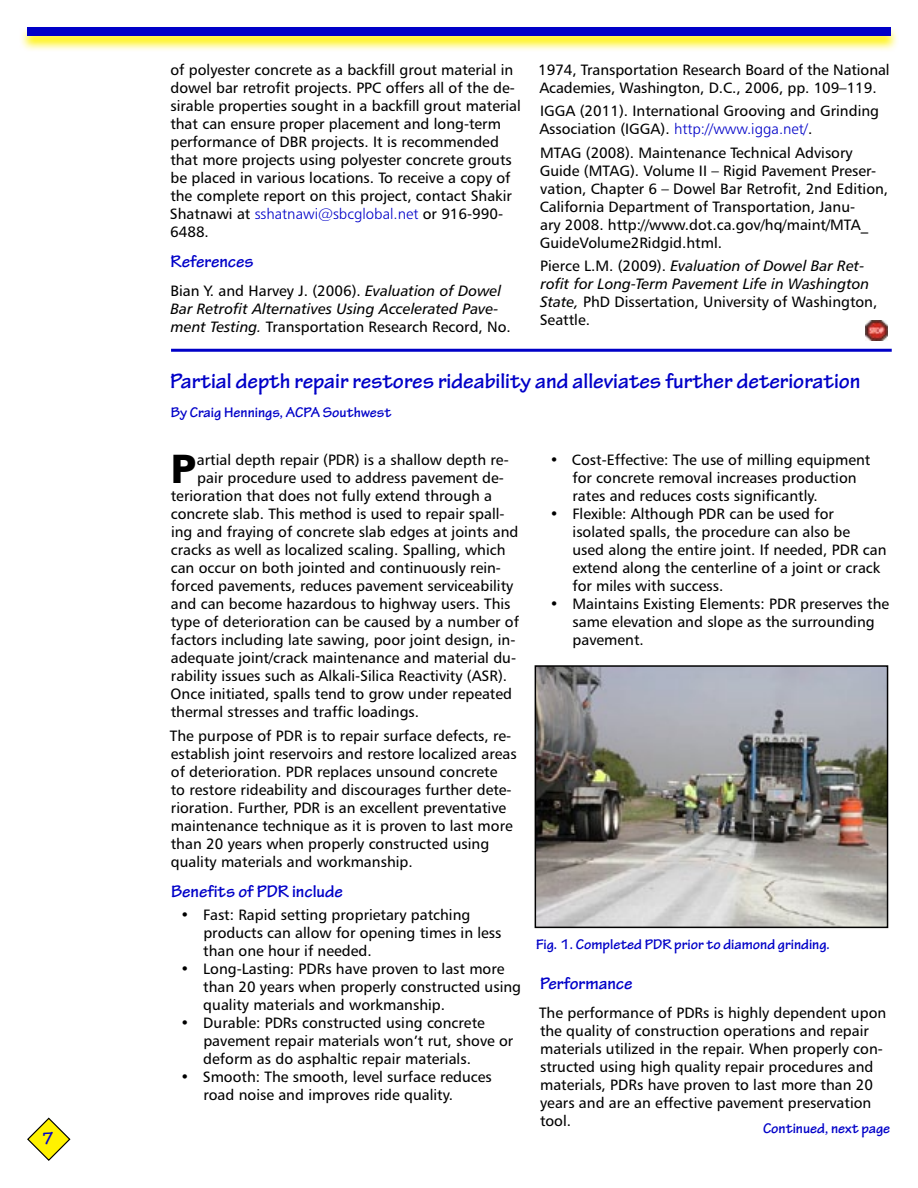
<style>
.page{position:relative;width:918px;height:1188px;background:#fff}
.page>*{position:absolute;margin:0;border:0;box-sizing:border-box;transform-origin:0 0}
.t1{font:700 41.4px "Humanist 521 BT";color:#000}
.t2{font:700 22.5px "Tekton Pro";color:#0000c8}
.t3{font:700 18px "Tekton Pro";color:#0000c8}
.t4{font:15px/18px "Humanist 777 BT Roman B";color:#000}
.t5{font:15px/18px "Humanist 777 BT Italic B";color:#000}
.t6{font:700 15px "Tekton Pro";color:#0000c8}
.t7{font:15px "Humanist 777 BT Light B";color:#0000c8}
.s1{font-family:"Humanist 777 BT Roman B";color:#000}
.s2{font-family:"Humanist 777 BT Italic B"}
.s3{font-family:"Humanist 777 BT Roman B"}
</style>
<div class="page">
<svg style="left:21px;top:29px;width:876px;height:22px;background:#fff88a"></svg>
<div style="left:27px;top:27px;width:864px;height:9px;background:#0000c8"></div>
<svg style="left:27px;top:1117px;width:44px;height:44px"></svg>
<hr style="left:171px;top:349px;width:721px;height:3px;background:#0000c8">
<img style="left:538px;top:668px;width:347px;height:257px">
<div style="left:535px;top:665px;width:353px;height:263px;border:2px solid #000"></div>
<img style="left:866px;top:320px;width:21px;height:21px">
<p class="t3" style="left:42px;top:1127px;width:13px">7</p>
<p class="t4" style="left:170px;top:60px;width:352px">of polyester concrete as a backfill grout material in dowel bar retrofit projects. PPC offers all of the de&shy;sirable properties sought in a backfill grout material that can ensure proper placement and long-term performance of DBR projects. It is recommended that more projects using polyester concrete grouts be placed in various locations. To receive a copy of the complete report on this project, contact Shakir</p>
<p class="t7" style="left:170px;top:204px;width:335px"><span class="s1">Shatnawi at</span> sshatnawi@sbcglobal.net <span class="s1">or 916-990-</span></p>
<p class="t4" style="left:170px;top:222px;width:40px">6488.</p>
<p class="t3" style="left:171px;top:251px;width:84px">References</p>
<p class="t4" style="left:170px;top:281px;width:332px">Bian Y. and Harvey J. (2006). <span class="s2">Evaluation of Dowel</span></p>
<p class="t5" style="left:170px;top:299px;width:330px">Bar Retrofit Alternatives Using Accelerated Pave-</p>
<p class="t4" style="left:171px;top:317px;width:342px"><span class="s2">ment Testing.</span> Transportation Research Record, No.</p>
<p class="t4" style="left:538px;top:60px;width:353px">1974, Transportation Research Board of the National<br>Academies, Washington, D.C., 2006, pp. 109–119.</p>
<p class="t4" style="left:540px;top:102px;width:340px">IGGA (2011). International Grooving and Grinding</p>
<p class="t7" style="left:539px;top:120px;width:275px"><span class="s1">Association (IGGA).</span> http://www.igga.net/<span class="s1">.</span></p>
<p class="t4" style="left:540px;top:143px;width:350px">MTAG (2008). Maintenance Technical Advisory Guide (MTAG). Volume II – Rigid Pavement Preser&shy;vation, Chapter 6 – Dowel Bar Retrofit, 2nd Edition, California Department of Transportation, Janu-<br>ary 2008. http://www.dot.ca.gov/hq/maint/MTA_ GuideVolume2Ridgid.html.</p>
<p class="t5" style="left:540px;top:256px;width:331px"><span class="s3">Pierce L.M. (2009).</span> Evaluation of Dowel Bar Ret&shy;rofit for Long-Term Pavement Life in Washington</p>
<p class="t4" style="left:540px;top:292px;width:339px"><span class="s2">State,</span> PhD Dissertation, University of Washington,<br>Seattle.</p>
<h2 class="t2" style="left:170px;top:368px;width:692px">Partial depth repair restores rideability and alleviates further deterioration</h2>
<p class="t6" style="left:171px;top:403px;width:222px">By Craig Hennings, ACPA Southwest</p>
<h1 class="t1" style="left:171px;top:443px;width:27px">P</h1>
<p class="t4" style="left:197px;top:451px;width:313px">artial depth repair (PDR) is a shallow depth re-</p>
<p class="t4" style="left:572px;top:451px;width:299px;text-indent:-23px">• Cost-Effective: The use of milling equipment for concrete removal increases production rates and reduces costs significantly.</p>
<p class="t4" style="left:572px;top:505px;width:316px;text-indent:-23px">• Flexible: Although PDR can be used for isolated spalls, the procedure can also be<br>used along the entire joint. If needed, PDR can extend along the centerline of a joint or crack for miles with success.</p>
<p class="t4" style="left:572px;top:595px;width:318px;text-indent:-23px">• Maintains Existing Elements: PDR preserves the same elevation and slope as the surrounding pavement.</p>
<p class="t4" style="left:197px;top:469px;width:308px">pair procedure used to address pavement de-</p>
<p class="t4" style="left:171px;top:487px;width:323px">terioration that does not fully extend through a</p>
<p class="t4" style="left:171px;top:505px;width:335px">concrete slab. This method is used to repair spall-</p>
<p class="t4" style="left:171px;top:523px;width:349px">ing and fraying of concrete slab edges at joints and</p>
<p class="t4" style="left:171px;top:541px;width:336px">cracks as well as localized scaling. Spalling, which</p>
<p class="t4" style="left:171px;top:559px;width:332px">can occur on both jointed and continuously rein-</p>
<p class="t4" style="left:171px;top:577px;width:344px">forced pavements, reduces pavement serviceability</p>
<p class="t4" style="left:171px;top:595px;width:341px">and can become hazardous to highway users. This</p>
<p class="t4" style="left:171px;top:613px;width:350px">type of deterioration can be caused by a number of</p>
<p class="t4" style="left:171px;top:631px;width:346px">factors including late sawing, poor joint design, in-</p>
<p class="t4" style="left:171px;top:649px;width:347px">adequate joint/crack maintenance and material du-</p>
<p class="t4" style="left:171px;top:667px;width:338px">rability issues such as Alkali-Silica Reactivity (ASR).</p>
<p class="t4" style="left:171px;top:685px;width:343px">Once initiated, spalls tend to grow under repeated</p>
<p class="t4" style="left:171px;top:703px;width:250px">thermal stresses and traffic loadings.</p>
<p class="t4" style="left:170px;top:726px;width:348px">The purpose of PDR is to repair surface defects, re&shy;establish joint reservoirs and restore localized areas of deterioration. PDR replaces unsound concrete<br>to restore rideability and discourages further dete&shy;rioration. Further, PDR is an excellent preventative maintenance technique as it is proven to last more than 20 years when properly constructed using quality materials and workmanship.</p>
<p class="t3" style="left:171px;top:881px;width:173px">Benefits of PDR include</p>
<p class="t4" style="left:203px;top:906px;width:300px;text-indent:-23px">• Fast: Rapid setting proprietary patching products can allow for opening times in less than one hour if needed.</p>
<p class="t4" style="left:203px;top:960px;width:319px;text-indent:-23px">• Long-Lasting: PDRs have proven to last more than 20 years when properly constructed using quality materials and workmanship.</p>
<p class="t4" style="left:203px;top:1014px;width:312px;text-indent:-23px">• Durable: PDRs constructed using concrete pavement repair materials won’t rut, shove or deform as do asphaltic repair materials.</p>
<p class="t4" style="left:203px;top:1068px;width:290px;text-indent:-23px">• Smooth: The smooth, level surface reduces road noise and improves ride quality.</p>
<p class="t6" style="left:536px;top:936px;width:295px">Fig. 1. Completed PDR prior to diamond grinding.</p>
<p class="t3" style="left:540px;top:973px;width:94px">Performance</p>
<p class="t4" style="left:539px;top:1003px;width:349px">The performance of PDRs is highly dependent upon the quality of construction operations and repair materials utilized in the repair. When properly con&shy;structed using high quality repair procedures and materials, PDRs have proven to last more than 20 years and are an effective pavement preservation tool.</p>
<p class="t6" style="left:763px;top:1120px;width:129px">Continued, next page</p>
</div>
